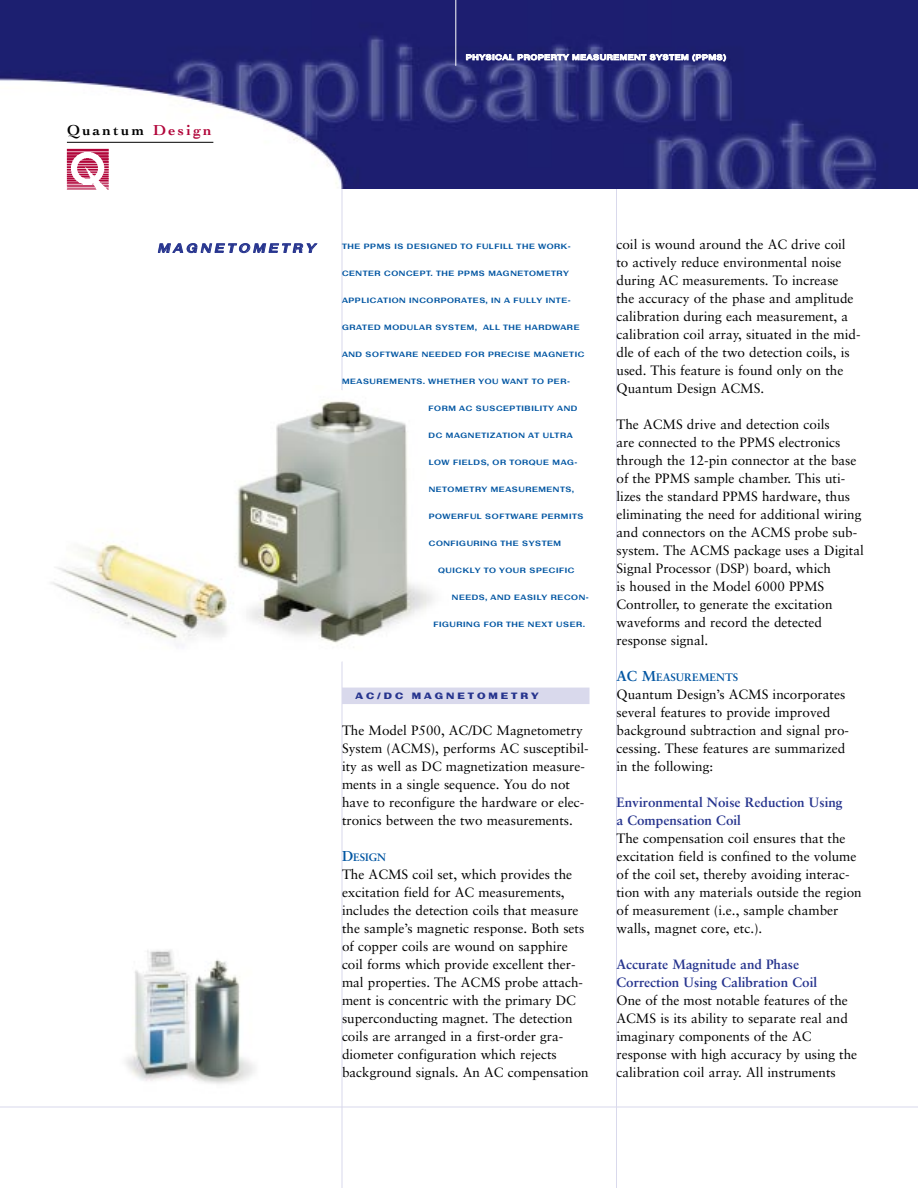
<style>
.page{position:relative;width:918px;height:1188px;background:#fff}
.page>*{position:absolute;margin:0;border:0;box-sizing:border-box;transform-origin:0 0}
.t1{font:700 15.15px "Cochin";letter-spacing:.155em;color:#000}
.t2{font:13.5px/18px "Sabon";color:#000}
.t3{font:700 13.5px/18px "Sabon";color:#26348e}
.t4{font:italic 12px "Baker 2000 Sans RX Ex Sm";letter-spacing:.285em;color:#26348e}
.t5{font:700 10.8px "Sabon";color:#0155a2}
.t6{font:9px "Baker 2000 Sans RX Ex Hv";letter-spacing:.325em;color:#26348e}
.t7{font:7.5px "Baker 2000 Sans RX Ex Sm";letter-spacing:.07em;color:#0155a2}
.t8{font:7.5px "Baker 2000 Sans RX Ex Sm";letter-spacing:.07em;color:#fff}
.s1{color:#b10439}
.s2{font-size:14.4px}
</style>
<div class="page">
<hr style="left:616px;top:144px;width:1px;height:1044px;background:#d9d9ec">
<hr style="left:342px;top:159px;width:1px;height:1029px;background:#d9d9ec">
<div style="left:342px;top:688px;width:248px;height:16px;background:#d9d9ec"></div>
<hr style="left:0;top:1107px;width:918px;height:1px;background:#d9d9ec">
<img style="left:51px;top:385px;width:382px;height:276px">
<img style="left:126px;top:950px;width:129px;height:134px">
<img style="left:0;top:0;width:918px;height:189px">
<hr style="left:455px;top:0;width:1px;height:66px;background:#fff">
<hr style="left:67px;top:142px;width:146px;height:1px;background:#000">
<img style="left:66px;top:148px;width:44px;height:42px">
<p class="t1" style="left:67px;top:124px;width:146px">Quantum <span class="s1">Design</span></p>
<p class="t8" style="left:466px;top:55px;width:262px">PHYSICAL PROPERTY MEASUREMENT SYSTEM (PPMS)</p>
<p class="t4" style="left:158px;top:243px;width:159px">MAGNETOMETRY</p>
<p class="t7" style="left:342px;top:244px;width:230px">THE PPMS IS DESIGNED TO FULFILL THE WORK-</p>
<p class="t7" style="left:342px;top:271px;width:228px">CENTER CONCEPT. THE PPMS MAGNETOMETRY</p>
<p class="t7" style="left:342px;top:298px;width:230px">APPLICATION INCORPORATES, IN A FULLY INTE-</p>
<p class="t7" style="left:342px;top:325px;width:239px">GRATED MODULAR SYSTEM, ALL THE HARDWARE</p>
<p class="t7" style="left:342px;top:352px;width:244px">AND SOFTWARE NEEDED FOR PRECISE MAGNETIC</p>
<p class="t7" style="left:342px;top:379px;width:230px">MEASUREMENTS. WHETHER YOU WANT TO PER-</p>
<p class="t7" style="left:429px;top:406px;width:150px">FORM AC SUSCEPTIBILITY AND</p>
<p class="t7" style="left:429px;top:433px;width:146px">DC MAGNETIZATION AT ULTRA</p>
<p class="t7" style="left:429px;top:460px;width:150px">LOW FIELDS, OR TORQUE MAG-</p>
<p class="t7" style="left:429px;top:487px;width:147px">NETOMETRY MEASUREMENTS,</p>
<p class="t7" style="left:429px;top:514px;width:156px">POWERFUL SOFTWARE PERMITS</p>
<p class="t7" style="left:429px;top:541px;width:134px">CONFIGURING THE SYSTEM</p>
<p class="t7" style="left:438px;top:568px;width:138px">QUICKLY TO YOUR SPECIFIC</p>
<p class="t7" style="left:452px;top:595px;width:138px">NEEDS, AND EASILY RECON-</p>
<p class="t7" style="left:434px;top:622px;width:153px">FIGURING FOR THE NEXT USER.</p>
<p class="t6" style="left:356px;top:693px;width:185px">AC/DC MAGNETOMETRY</p>
<p class="t2" style="left:342px;top:722px;width:248px">The Model P500, AC/DC Magnetometry System (ACMS), performs AC susceptibil&shy;ity as well as DC magnetization measure&shy;ments in a single sequence. You do not have to reconfigure the hardware or elec&shy;tronics between the two measurements.</p>
<p class="t5" style="left:342px;top:853px;width:46px"><span class="s2">D</span>ESIGN</p>
<p class="t2" style="left:342px;top:866px;width:248px">The ACMS coil set, which provides the excitation field for AC measurements, includes the detection coils that measure the sample’s magnetic response. Both sets of copper coils are wound on sapphire coil forms which provide excellent ther&shy;mal properties. The ACMS probe attach&shy;ment is concentric with the primary DC superconducting magnet. The detection coils are arranged in a first-order gra&shy;diometer configuration which rejects background signals. An AC compensation</p>
<p class="t2" style="left:616px;top:236px;width:246px">coil is wound around the AC drive coil to actively reduce environmental noise during AC measurements. To increase<br>the accuracy of the phase and amplitude calibration during each measurement, a calibration coil array, situated in the mid&shy;dle of each of the two detection coils, is used. This feature is found only on the Quantum Design ACMS.</p>
<p class="t2" style="left:616px;top:416px;width:249px">The ACMS drive and detection coils<br>are connected to the PPMS electronics through the 12-pin connector at the base of the PPMS sample chamber. This uti&shy;lizes the standard PPMS hardware, thus eliminating the need for additional wiring and connectors on the ACMS probe sub&shy;system. The ACMS package uses a Digital Signal Processor (DSP) board, which<br>is housed in the Model 6000 PPMS Controller, to generate the excitation waveforms and record the detected response signal.</p>
<p class="t5" style="left:616px;top:673px;width:123px"><span class="s2">AC M</span>EASUREMENTS</p>
<p class="t2" style="left:616px;top:686px;width:234px">Quantum Design’s ACMS incorporates several features to provide improved background subtraction and signal pro&shy;cessing. These features are summarized in the following:</p>
<p class="t3" style="left:616px;top:794px;width:228px">Environmental Noise Reduction Using a Compensation Coil</p>
<p class="t2" style="left:616px;top:830px;width:247px">The compensation coil ensures that the excitation field is confined to the volume of the coil set, thereby avoiding interac&shy;tion with any materials outside the region of measurement (i.e., sample chamber walls, magnet core, etc.).</p>
<p class="t3" style="left:616px;top:956px;width:202px">Accurate Magnitude and Phase<br>Correction Using Calibration Coil</p>
<p class="t2" style="left:616px;top:992px;width:242px">One of the most notable features of the ACMS is its ability to separate real and imaginary components of the AC response with high accuracy by using the calibration coil array. All instruments</p>
</div>
